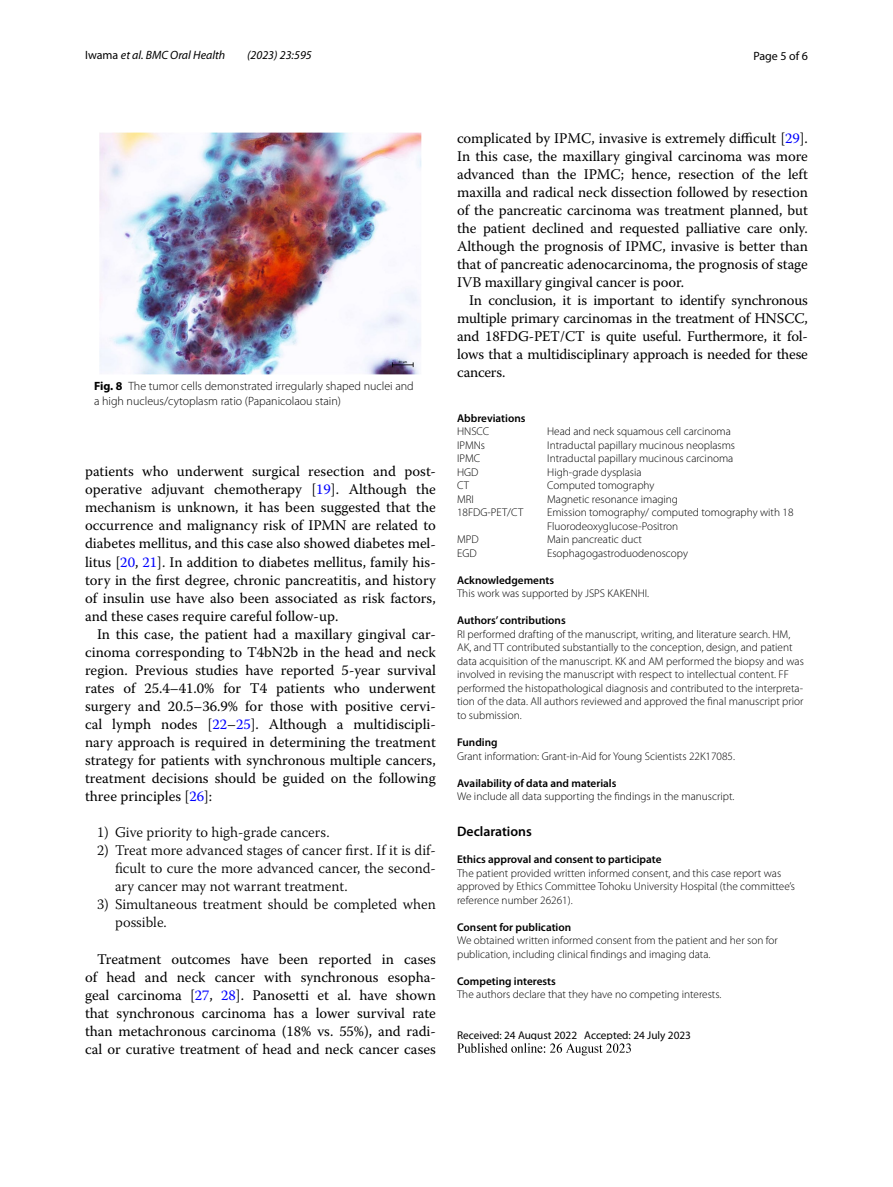
<style>
.page{position:relative;width:893px;height:1187px;background:#fff}
.page>*{position:absolute;margin:0;border:0;box-sizing:border-box;transform-origin:0 0}
.t1{font:14.7px/18px "Warnock Pro";letter-spacing:-.005em;color:#000;text-align:justify}
.t2{font:300 14.7px/18px "Warnock Pro";color:#000;text-align:justify}
.t3{font:600 13.8px "Myriad Pro";color:#000}
.t4{font:300 12px/15px "Myriad Pro";color:#000}
.t5{font:italic 12px "Myriad Pro";color:#000}
.t6{font:12px "Myriad Pro";color:#000}
.t7{font:300 11.25px/13.5px "Myriad Pro";color:#000}
.t8{font:600 11.25px "Myriad Pro";color:#000}
.t9{font:11.25px "Myriad Pro";color:#000}
.s1{font-style:normal}
.s2{font-weight:700}
.s3{color:#00f}
</style>
<div class="page">
<img style="left:457px;top:1043px;width:174px;height:13px">
<img style="left:100px;top:133px;width:321px;height:242px">
<p class="t5" style="left:85px;top:48px;width:142px"><span class="s1">Iwama</span> et al. BMC Oral Health</p>
<p class="t5" style="left:247px;top:48px;width:66px">(2023) 23:595</p>
<p class="t6" style="left:753px;top:48px;width:56px">Page 5 of 6</p>
<p class="t4" style="left:94px;top:378px;width:321px"><span class="s2">Fig. 8</span> The tumor cells demonstrated irregularly shaped nuclei and a high nucleus/cytoplasm ratio (Papanicolaou stain)</p>
<p class="t1" style="left:85px;top:462px;width:352px">patients who underwent surgical resection and post&shy;operative adjuvant chemotherapy [<span class="s3">19</span>]. Although the mechanism is unknown, it has been suggested that the occurrence and malignancy risk of IPMN are related to diabetes mellitus, and this case also showed diabetes mel&shy;litus [<span class="s3">20</span>, <span class="s3">21</span>]. In addition to diabetes mellitus, family his&shy;tory in the first degree, chronic pancreatitis, and history of insulin use have also been associated as risk factors, and these cases require careful follow-up.</p>
<p class="t1" style="left:85px;top:624px;width:352px;text-indent:12px">In this case, the patient had a maxillary gingival car&shy;cinoma corresponding to T4bN2b in the head and neck region. Previous studies have reported 5-year survival rates of 25.4–41.0% for T4 patients who underwent surgery and 20.5–36.9% for those with positive cervi&shy;cal lymph nodes [<span class="s3">22</span>–<span class="s3">25</span>]. Although a multidiscipli&shy;nary approach is required in determining the treatment strategy for patients with synchronous multiple cancers, treatment decisions should be guided on the following three principles [<span class="s3">26</span>]:</p>
<p class="t2" style="left:97px;top:823px;width:234px">1) Give priority to high-grade cancers.</p>
<p class="t2" style="left:115px;top:841px;width:322px;text-indent:-18px">2) Treat more advanced stages of cancer first. If it is dif&shy;ficult to cure the more advanced cancer, the second&shy;ary cancer may not warrant treatment.</p>
<p class="t2" style="left:115px;top:895px;width:322px;text-indent:-18px">3) Simultaneous treatment should be completed when possible.</p>
<p class="t1" style="left:85px;top:950px;width:352px;text-indent:12px">Treatment outcomes have been reported in cases of head and neck cancer with synchronous esopha&shy;geal carcinoma [<span class="s3">27</span>, <span class="s3">28</span>]. Panosetti et al. have shown that synchronous carcinoma has a lower survival rate than metachronous carcinoma (18% vs. 55%), and radi&shy;cal or curative treatment of head and neck cancer cases</p>
<p class="t1" style="left:457px;top:128px;width:352px">complicated by IPMC, invasive is extremely difficult [<span class="s3">29</span>].<br>In this case, the maxillary gingival carcinoma was more advanced than the IPMC; hence, resection of the left maxilla and radical neck dissection followed by resection of the pancreatic carcinoma was treatment planned, but the patient declined and requested palliative care only.<br>Although the prognosis of IPMC, invasive is better than that of pancreatic adenocarcinoma, the prognosis of stage IVB maxillary gingival cancer is poor.</p>
<p class="t1" style="left:457px;top:290px;width:352px;text-indent:12px">In conclusion, it is important to identify synchronous multiple primary carcinomas in the treatment of HNSCC, and 18FDG-PET/CT is quite useful. Furthermore, it fol&shy;lows that a multidisciplinary approach is needed for these cancers.</p>
<p class="t8" style="left:457px;top:411px;width:70px">Abbreviations</p>
<p class="t7" style="left:457px;top:425px;width:34px">HNSCC</p>
<p class="t7" style="left:547px;top:425px;width:185px">Head and neck squamous cell carcinoma</p>
<p class="t7" style="left:457px;top:438px;width:30px">IPMNs</p>
<p class="t7" style="left:547px;top:438px;width:189px">Intraductal papillary mucinous neoplasms</p>
<p class="t7" style="left:457px;top:452px;width:25px">IPMC</p>
<p class="t7" style="left:547px;top:452px;width:188px">Intraductal papillary mucinous carcinoma</p>
<p class="t7" style="left:457px;top:465px;width:23px">HGD</p>
<p class="t7" style="left:547px;top:465px;width:96px">High-grade dysplasia</p>
<p class="t7" style="left:457px;top:479px;width:14px">CT</p>
<p class="t7" style="left:547px;top:479px;width:109px">Computed tomography</p>
<p class="t7" style="left:457px;top:492px;width:18px">MRI</p>
<p class="t7" style="left:547px;top:492px;width:132px">Magnetic resonance imaging</p>
<p class="t7" style="left:457px;top:506px;width:68px">18FDG-PET/CT</p>
<p class="t7" style="left:547px;top:506px;width:248px">Emission tomography/ computed tomography with 18<br>Fluorodeoxyglucose-Positron</p>
<p class="t7" style="left:457px;top:533px;width:23px">MPD</p>
<p class="t7" style="left:547px;top:533px;width:96px">Main pancreatic duct</p>
<p class="t7" style="left:457px;top:546px;width:21px">EGD</p>
<p class="t7" style="left:547px;top:546px;width:142px">Esophagogastroduodenoscopy</p>
<p class="t8" style="left:457px;top:573px;width:98px">Acknowledgements</p>
<p class="t7" style="left:457px;top:587px;width:194px">This work was supported by JSPS KAKENHI.</p>
<p class="t8" style="left:457px;top:613px;width:110px">Authors’ contributions</p>
<p class="t7" style="left:457px;top:627px;width:348px">RI performed drafting of the manuscript, writing, and literature search. HM, AK, and TT contributed substantially to the conception, design, and patient data acquisition of the manuscript. KK and AM performed the biopsy and was involved in revising the manuscript with respect to intellectual content. FF performed the histopathological diagnosis and contributed to the interpreta&shy;tion of the data. All authors reviewed and approved the final manuscript prior to submission.</p>
<p class="t8" style="left:457px;top:735px;width:42px">Funding</p>
<p class="t7" style="left:457px;top:749px;width:279px">Grant information: Grant-in-Aid for Young Scientists 22K17085.</p>
<p class="t8" style="left:457px;top:775px;width:161px">Availability of data and materials</p>
<p class="t7" style="left:457px;top:789px;width:279px">We include all data supporting the findings in the manuscript.</p>
<p class="t3" style="left:457px;top:822px;width:76px">Declarations</p>
<p class="t8" style="left:457px;top:852px;width:206px">Ethics approval and consent to participate</p>
<p class="t7" style="left:457px;top:866px;width:339px">The patient provided written informed consent, and this case report was approved by Ethics Committee Tohoku University Hospital (the committee’s reference number 26261).</p>
<p class="t8" style="left:457px;top:919px;width:116px">Consent for publication</p>
<p class="t7" style="left:457px;top:933px;width:322px">We obtained written informed consent from the patient and her son for publication, including clinical findings and imaging data.</p>
<p class="t8" style="left:457px;top:973px;width:100px">Competing interests</p>
<p class="t7" style="left:457px;top:987px;width:266px">The authors declare that they have no competing interests.</p>
<p class="t9" style="left:457px;top:1027px;width:235px">Received: 24 August 2022 Accepted: 24 July 2023</p>
</div>
